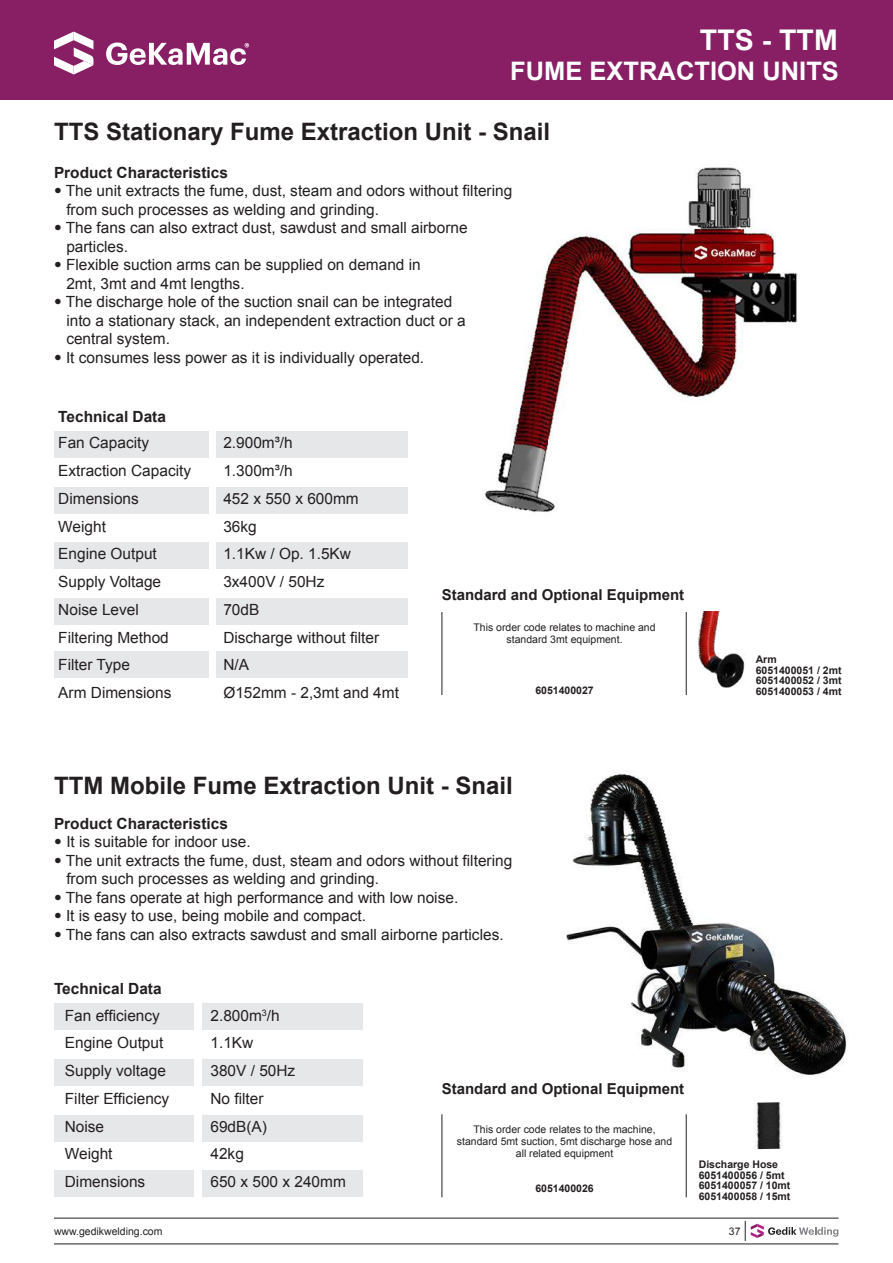
<style>
.page{position:relative;width:893px;height:1263px;background:#fff}
.page>*{position:absolute;margin:0;border:0;box-sizing:border-box;transform-origin:0 0}
.t1{font:700 28.5px "Arial";color:#fff}
.t2{font:700 25.5px "Arial";color:#fff}
.t3{font:700 24px "Arial";color:#231f20}
.t4{font:15.45px/27.8px "Arial";color:#231f20}
.t5{font:700 15.45px "Arial";color:#231f20}
.t6{font:700 15px "Arial";color:#231f20}
.t7{font:10.5px/12px "Arial";color:#231f20;text-align:center}
.t8{font:700 10.5px/10.5px "Arial";color:#231f20}
.s1{font-family:"Helvetica Neue LT Std";font-stretch:condensed}
</style>
<div class="page">
<hr style="left:54px;top:1218px;width:784px;height:1px;background:#231f20">
<hr style="left:54px;top:1244px;width:784px;height:1px;background:#231f20">
<svg style="left:745px;top:1221px;width:93px;height:20px"></svg>
<div style="left:0;top:0;width:893px;height:100px;background:#881f65"></div>
<img style="left:566px;top:772px;width:281px;height:304px">
<div style="left:54px;top:1003px;width:139px;height:27px;background:#e6e7e9"></div>
<div style="left:202px;top:1003px;width:160px;height:27px;background:#e6e7e9"></div>
<div style="left:54px;top:1059px;width:139px;height:27px;background:#e6e7e9"></div>
<div style="left:202px;top:1059px;width:160px;height:27px;background:#e6e7e9"></div>
<div style="left:54px;top:1115px;width:139px;height:26px;background:#e6e7e9"></div>
<div style="left:202px;top:1115px;width:160px;height:26px;background:#e6e7e9"></div>
<div style="left:54px;top:1170px;width:139px;height:27px;background:#e6e7e9"></div>
<div style="left:202px;top:1170px;width:160px;height:27px;background:#e6e7e9"></div>
<div style="left:54px;top:431px;width:154px;height:27px;background:#e6e7e9"></div>
<div style="left:216px;top:431px;width:192px;height:27px;background:#e6e7e9"></div>
<div style="left:54px;top:487px;width:154px;height:27px;background:#e6e7e9"></div>
<div style="left:216px;top:487px;width:192px;height:27px;background:#e6e7e9"></div>
<div style="left:54px;top:542px;width:154px;height:27px;background:#e6e7e9"></div>
<div style="left:216px;top:542px;width:192px;height:27px;background:#e6e7e9"></div>
<div style="left:54px;top:598px;width:154px;height:27px;background:#e6e7e9"></div>
<div style="left:54px;top:651px;width:154px;height:27px;background:#e6e7e9"></div>
<div style="left:216px;top:598px;width:192px;height:27px;background:#e6e7e9"></div>
<div style="left:216px;top:651px;width:192px;height:27px;background:#e6e7e9"></div>
<img style="left:697px;top:612px;width:48px;height:76px">
<hr style="left:686px;top:612px;width:1px;height:83px;background:#231f20">
<hr style="left:442px;top:612px;width:1px;height:83px;background:#231f20">
<hr style="left:442px;top:1114px;width:1px;height:83px;background:#231f20">
<hr style="left:686px;top:1114px;width:1px;height:83px;background:#231f20">
<img style="left:484px;top:167px;width:314px;height:346px">
<img style="left:756px;top:1102px;width:25px;height:47px">
<svg style="left:54px;top:32px;width:39px;height:43px"></svg>
<svg style="left:106px;top:43px;width:143px;height:22px"></svg>
<h1 class="t1" style="left:700px;top:21px;width:139px">TTS - TTM</h1>
<h2 class="t2" style="left:510px;top:55px;width:330px">FUME EXTRACTION UNITS</h2>
<h3 class="t3" style="left:54px;top:115px;width:498px">TTS Stationary Fume Extraction Unit - Snail</h3>
<p class="t5" style="left:54px;top:162px;width:175px">Product Characteristics</p>
<p class="t4" style="left:66px;top:182px;width:447px;line-height:18.5px;text-indent:-12px"><span class="s1">•</span> The unit extracts the fume, dust, steam and odors without filtering from such processes as welding and grinding.</p>
<p class="t4" style="left:66px;top:219px;width:403px;line-height:18.5px;text-indent:-12px"><span class="s1">•</span> The fans can also extract dust, sawdust and small airborne particles.</p>
<p class="t4" style="left:66px;top:256px;width:356px;line-height:18.5px;text-indent:-12px"><span class="s1">•</span> Flexible suction arms can be supplied on demand in<br>2mt, 3mt and 4mt lengths.</p>
<p class="t4" style="left:66px;top:293px;width:401px;line-height:18.5px;text-indent:-12px"><span class="s1">•</span> The discharge hole of the suction snail can be integrated into a stationary stack, an independent extraction duct or a central system.</p>
<p class="t4" style="left:54px;top:344px;width:372px"><span class="s1">•</span> It consumes less power as it is individually operated.</p>
<p class="t5" style="left:58px;top:406px;width:109px">Technical Data</p>
<p class="t4" style="left:58px;top:429px;width:92px">Fan Capacity</p>
<p class="t4" style="left:223px;top:429px;width:71px">2.900m³/h</p>
<p class="t4" style="left:58px;top:457px;width:134px">Extraction Capacity</p>
<p class="t4" style="left:223px;top:457px;width:71px">1.300m³/h</p>
<p class="t4" style="left:58px;top:485px;width:82px">Dimensions</p>
<p class="t4" style="left:223px;top:485px;width:137px">452 x 550 x 600mm</p>
<p class="t4" style="left:58px;top:512px;width:49px">Weight</p>
<p class="t4" style="left:223px;top:512px;width:35px">36kg</p>
<p class="t4" style="left:58px;top:540px;width:100px">Engine Output</p>
<p class="t4" style="left:223px;top:540px;width:129px">1.1Kw / Op. 1.5Kw</p>
<p class="t4" style="left:58px;top:568px;width:104px">Supply Voltage</p>
<p class="t4" style="left:223px;top:568px;width:103px">3x400V / 50Hz</p>
<p class="t4" style="left:58px;top:596px;width:82px">Noise Level</p>
<p class="t4" style="left:223px;top:596px;width:38px">70dB</p>
<p class="t4" style="left:58px;top:623px;width:112px">Filtering Method</p>
<p class="t4" style="left:223px;top:623px;width:157px">Discharge without filter</p>
<p class="t4" style="left:58px;top:651px;width:73px">Filter Type</p>
<p class="t4" style="left:223px;top:651px;width:27px">N/A</p>
<p class="t4" style="left:58px;top:679px;width:115px">Arm Dimensions</p>
<p class="t4" style="left:223px;top:679px;width:177px">Ø152mm - 2,3mt and 4mt</p>
<p class="t6" style="left:442px;top:584px;width:244px">Standard and Optional Equipment</p>
<p class="t7" style="left:473px;top:621px;width:184px">This order code relates to machine and standard 3mt equipment.</p>
<p class="t8" style="left:535px;top:686px;width:60px">6051400027</p>
<p class="t8" style="left:756px;top:654px;width:87px">Arm<br>6051400051 / 2mt<br>6051400052 / 3mt<br>6051400053 / 4mt</p>
<h3 class="t3" style="left:54px;top:769px;width:460px">TTM Mobile Fume Extraction Unit - Snail</h3>
<p class="t5" style="left:54px;top:813px;width:175px">Product Characteristics</p>
<p class="t4" style="left:54px;top:828px;width:198px"><span class="s1">•</span> It is suitable for indoor use.</p>
<p class="t4" style="left:66px;top:851px;width:447px;line-height:18.5px;text-indent:-12px"><span class="s1">•</span> The unit extracts the fume, dust, steam and odors without filtering from such processes as welding and grinding.</p>
<p class="t4" style="left:54px;top:884px;width:406px"><span class="s1">•</span> The fans operate at high performance and with low noise.</p>
<p class="t4" style="left:54px;top:902px;width:313px"><span class="s1">•</span> It is easy to use, being mobile and compact.</p>
<p class="t4" style="left:54px;top:921px;width:451px"><span class="s1">•</span> The fans can also extracts sawdust and small airborne particles.</p>
<p class="t5" style="left:54px;top:979px;width:109px">Technical Data</p>
<p class="t4" style="left:65px;top:1001px;width:106px">Fan efficiency<br>Engine Output<br>Supply voltage<br>Filter Efficiency<br>Noise<br>Weight<br>Dimensions</p>
<p class="t4" style="left:210px;top:1001px;width:137px">2.800m<sup>3</sup>/h<br>1.1Kw<br>380V / 50Hz<br>No filter<br>69dB(A)<br>42kg<br>650 x 500 x 240mm</p>
<p class="t6" style="left:442px;top:1079px;width:244px">Standard and Optional Equipment</p>
<p class="t7" style="left:457px;top:1123px;width:217px">This order code relates to the machine, standard 5mt suction, 5mt discharge hose and all related equipment</p>
<p class="t8" style="left:535px;top:1183px;width:60px">6051400026</p>
<p class="t8" style="left:699px;top:1159px;width:93px">Discharge Hose<br>6051400056 / 5mt<br>6051400057 / 10mt<br>6051400058 / 15mt</p>
<p class="t7" style="left:54px;top:1225px;width:110px">www.gedikwelding.com</p>
<p class="t7" style="left:729px;top:1225px;width:13px">37</p>
</div>
